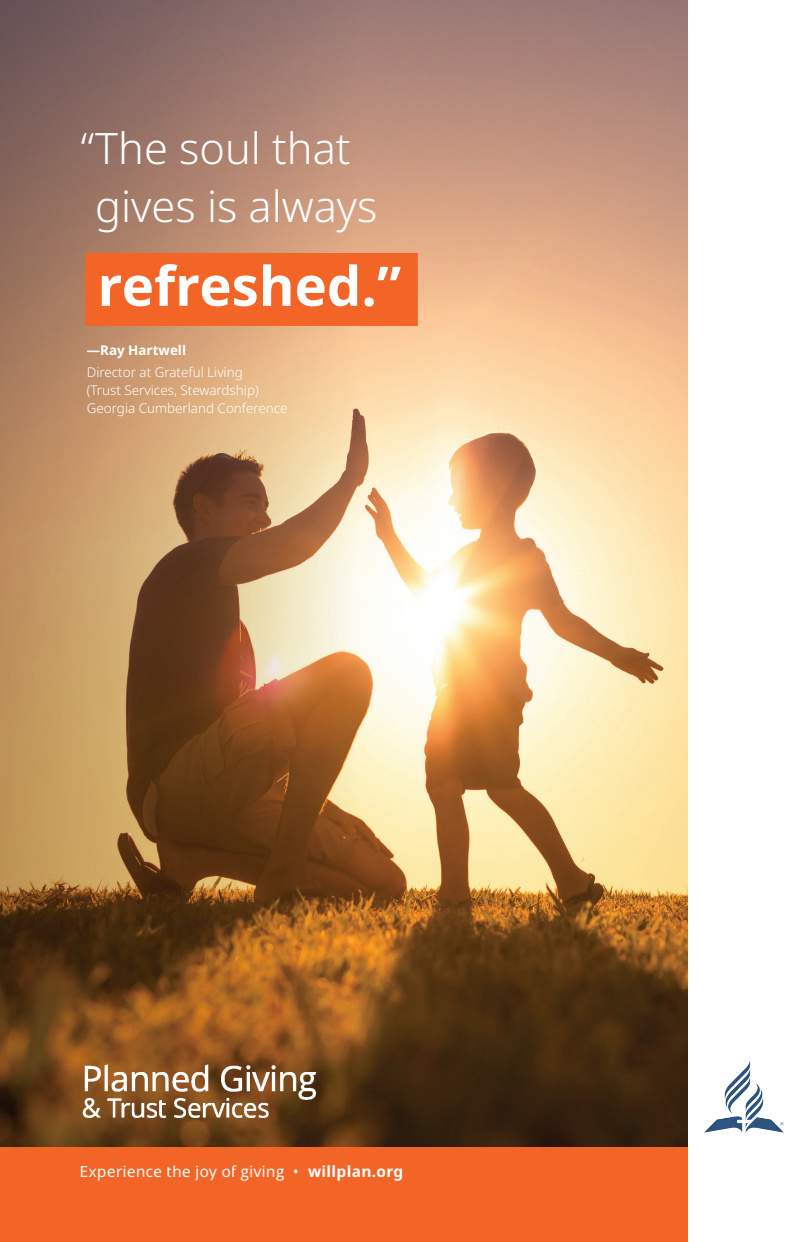
<style>
.page{position:relative;width:810px;height:1242px;background:#fff}
.page>*{position:absolute;margin:0;border:0;box-sizing:border-box;transform-origin:0 0}
.t1{font:700 54.6px "Noto Sans";color:#fff}
.t2{font:300 43.3px/57.9px "Noto Sans";color:#fff}
.t3{font:15.4px "Advent Sans Logo";letter-spacing:.04em;color:#fff}
.t4{font:300 13.4px/17.9px "Noto Sans";color:#fff}
.t5{font:700 13.4px "Noto Sans";color:#fff}
.s1{color:#f26526}
.s2{font-family:"Noto Sans";font-weight:700}
</style>
<div class="page">
<img style="left:358px;top:0;width:330px;height:1147px">
<svg style="left:0;top:0;width:358px;height:1147px;background:#a07552"></svg>
<img style="left:69px;top:1025px;width:264px;height:107px">
<div style="left:85px;top:253px;width:333px;height:73px;background:#f26526"></div>
<img style="left:704px;top:1061px;width:80px;height:72px">
<div style="left:0;top:1147px;width:688px;height:95px;background:#f26526"></div>
<h2 class="t2" style="left:95px;top:120px;width:284px;text-indent:-14px">“The soul that gives is always</h2>
<h1 class="t1" style="left:98px;top:247px;width:322px">refreshed.”<span class="s1">l</span></h1>
<p class="t5" style="left:87px;top:341px;width:101px">—Ray Hartwell</p>
<p class="t4" style="left:87px;top:363px;width:202px">Director at Grateful Living<br>(Trust Services, Stewardship)<br>Georgia Cumberland Conference</p>
<p class="t3" style="left:80px;top:1161px;width:325px">Experience the joy of giving • <span class="s2">willplan.org</span></p>
</div>
